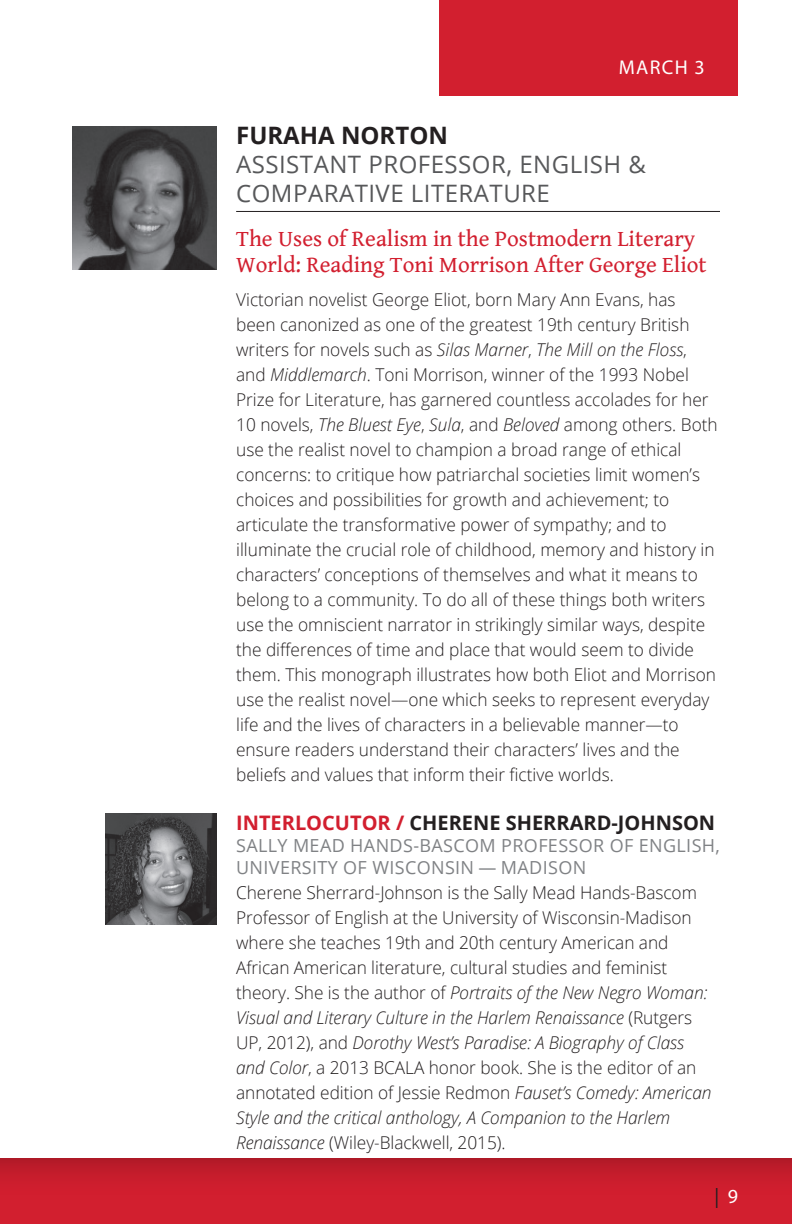
<style>
.page{position:relative;width:792px;height:1224px;background:#fff}
.page>*{position:absolute;margin:0;border:0;box-sizing:border-box;transform-origin:0 0}
.t1{font:24px/28.8px "Open Sans";letter-spacing:.02em;color:#57585a}
.t2{font:700 24px "Open Sans";color:#231f20}
.t3{font:23px/26px "Gentium Book Basic";color:#d21f2f}
.t4{font:700 20px "Open Sans";color:#231f20}
.t5{font:20px "Myriad Pro";letter-spacing:.07em;color:#fff}
.t6{font:20px "Myriad Pro";color:#231f20}
.t7{font:18px/22px "Open Sans";letter-spacing:.02em;color:#808285}
.t8{font:300 17.6px/25px "Open Sans";color:#231f20}
.s1{font-style:italic}
.s2{color:#d21f2f}
.s3{color:#fff}
</style>
<div class="page">
<div style="left:0;top:1158px;width:792px;height:66px;background:linear-gradient(to bottom,#bc1b2a,#d92031)"></div>
<div style="left:440px;top:0;width:298px;height:96px;background:#d21f2f"></div>
<hr style="left:236px;top:211px;width:484px;height:1px;background:#231f20">
<img style="left:72px;top:126px;width:145px;height:144px">
<img style="left:105px;top:814px;width:112px;height:110px">
<p class="t5" style="left:619px;top:56px;width:87px">MARCH 3</p>
<h1 class="t2" style="left:236px;top:119px;width:213px">FURAHA NORTON</h1>
<h1 class="t1" style="left:236px;top:149px;width:411px">ASSISTANT PROFESSOR, ENGLISH &amp;<br>COMPARATIVE LITERATURE</h1>
<h2 class="t3" style="left:236px;top:225px;width:472px">The Uses of Realism in the Postmodern Literary<br>World: Reading Toni Morrison After George Eliot</h2>
<p class="t8" style="left:236px;top:287px;width:483px">Victorian novelist George Eliot, born Mary Ann Evans, has been canonized as one of the greatest 19th century British writers for novels such as <span class="s1">Silas Marner</span>, <span class="s1">The Mill on the Floss</span>, and <span class="s1">Middlemarch</span>. Toni Morrison, winner of the 1993 Nobel Prize for Literature, has garnered countless accolades for her 10 novels, <span class="s1">The Bluest Eye</span>, <span class="s1">Sula</span>, and <span class="s1">Beloved</span> among others. Both use the realist novel to champion a broad range of ethical concerns: to critique how patriarchal societies limit women’s choices and possibilities for growth and achievement; to articulate the transformative power of sympathy; and to illuminate the crucial role of childhood, memory and history in characters’ conceptions of themselves and what it means to belong to a community. To do all of these things both writers use the omniscient narrator in strikingly similar ways, despite the differences of time and place that would seem to divide them. This monograph illustrates how both Eliot and Morrison use the realist novel—one which seeks to represent everyday life and the lives of characters in a believable manner—to ensure readers understand their characters’ lives and the beliefs and values that inform their fictive worlds.</p>
<p class="t4" style="left:236px;top:809px;width:481px"><span class="s2">INTERLOCUTOR /</span> CHERENE SHERRARD-JOHNSON</p>
<p class="t7" style="left:236px;top:834px;width:485px">SALLY MEAD HANDS-BASCOM PROFESSOR OF ENGLISH,<br>UNIVERSITY OF WISCONSIN — MADISON</p>
<p class="t8" style="left:236px;top:880px;width:477px">Cherene Sherrard-Johnson is the Sally Mead Hands-Bascom Professor of English at the University of Wisconsin-Madison where she teaches 19th and 20th century American and African American literature, cultural studies and feminist theory. She is the author of <span class="s1">Portraits of the New Negro Woman:<br>Visual and Literary Culture in the Harlem Renaissance</span> (Rutgers UP, 2012), and <span class="s1">Dorothy West’s Paradise: A Biography of Class and Color</span>, a 2013 BCALA honor book. She is the editor of an annotated edition of Jessie Redmon <span class="s1">Fauset’s Comedy: American Style and the critical anthology, A Companion to the Harlem Renaissance</span> (Wiley-Blackwell, 2015).</p>
<p class="t6" style="left:714px;top:1186px;width:25px">| <span class="s3">9</span></p>
</div>
